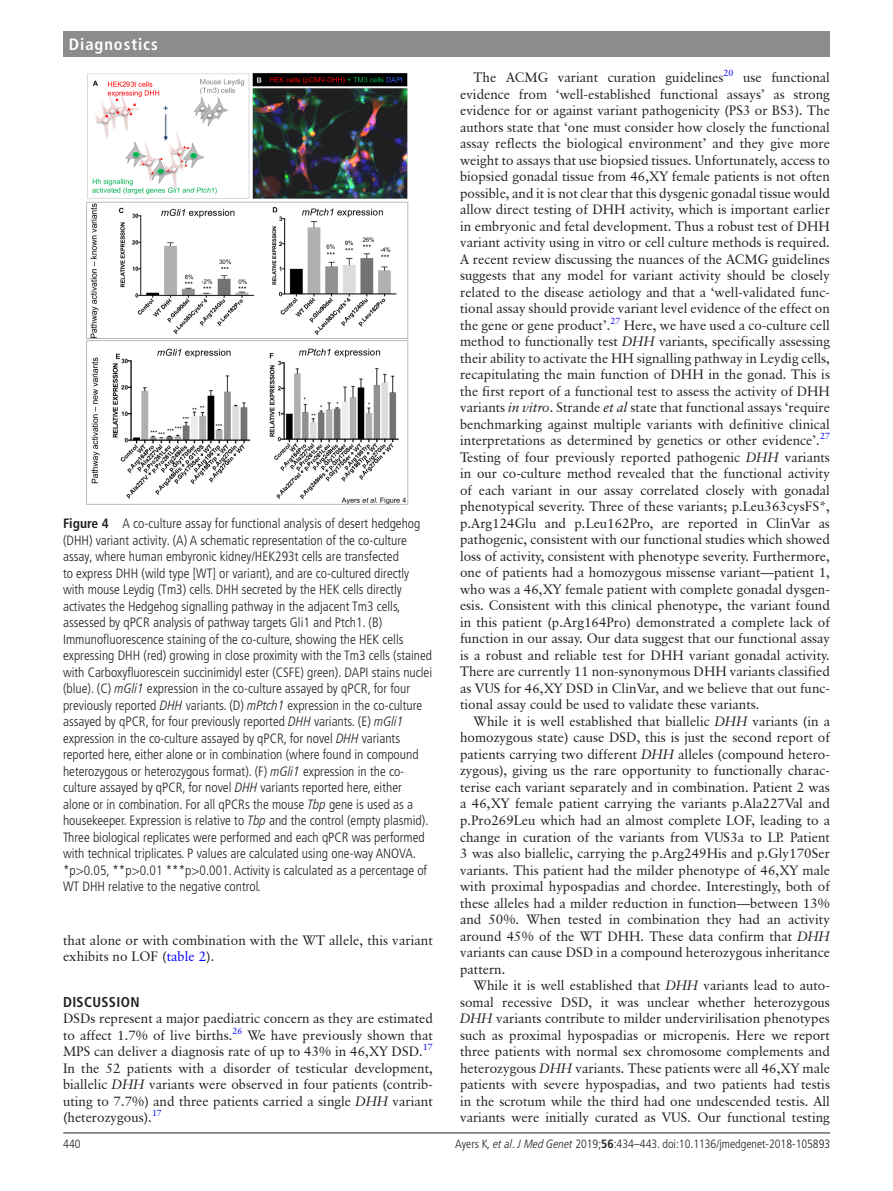
<style>
.page{position:relative;width:893px;height:1191px;background:#fff}
.page>*{position:absolute;margin:0;border:0;box-sizing:border-box;transform-origin:0 0}
.t1{font:700 condensed 16.5px "Frutiger LT Pro";letter-spacing:.055em;color:#fff}
.t2{font:700 condensed 14.25px "Frutiger LT Pro";letter-spacing:.025em;color:#231f20}
.t3{font:13.5px/16.5px "Classical Garamond BT";color:#231f20;text-align:justify}
.t4{font:300 condensed 13.5px/16.5px "Frutiger LT Pro";color:#231f20}
.t5{font:300 condensed 12px "Frutiger LT Pro";color:#231f20}
.s1{font-weight:700}
.s2{font-style:italic}
.s3{color:#00f}
</style>
<div class="page">
<hr style="left:63px;top:1132px;width:767px;height:1px;background:#231f20">
<div style="left:63px;top:31px;width:767px;height:25px;background:#8a8c8e"></div>
<img style="left:86px;top:73px;width:323px;height:431px">
<p class="t1" style="left:69px;top:34px;width:91px">Diagnostics</p>
<p class="t4" style="left:63px;top:515px;width:371px"><span class="s1">Figure 4</span> A co-culture assay for functional analysis of desert hedgehog (DHH) variant activity. (A) A schematic representation of the co-culture assay, where human embyronic kidney/HEK293t cells are transfected<br>to express DHH (wild type [WT] or variant), and are co-cultured directly with mouse Leydig (Tm3) cells. DHH secreted by the HEK cells directly activates the Hedgehog signalling pathway in the adjacent Tm3 cells, assessed by qPCR analysis of pathway targets Gli1 and Ptch1. (B)<br>I mmunofluorescence staining of the co-culture, showing the HEK cells expressing DHH (red) growing in close proximity with the Tm3 cells (stained with Carboxyfluorescein succinimidyl ester (CSFE) green). DAPI stains nuclei (blue). (C) <span class="s2">mGli1</span> expression in the co-culture assayed by qPCR, for four previously reported <span class="s2">DHH</span> variants. (D) <span class="s2">mPtch1</span> expression in the co-culture assayed by qPCR, for four previously reported <span class="s2">DHH</span> variants. (E) <span class="s2">mGli1 </span>expression in the co-culture assayed by qPCR, for novel <span class="s2">DHH</span> variants reported here, either alone or in combination (where found in compound heterozygous or heterozygous format). (F) <span class="s2">mGli1</span> expression in the co&shy;culture assayed by qPCR, for novel <span class="s2">DHH</span> variants reported here, either alone or in combination. For all qPCRs the mouse <span class="s2">Tbp</span> gene is used as a housekeeper. Expression is relative to <span class="s2">Tbp</span> and the control (empty plasmid).<br>Three biological replicates were performed and each qPCR was performed with technical triplicates. P values are calculated using one-way AN OVA. *p&gt;0.05, **p&gt;0.01 ***p&gt;0.001. Activity is calculated as a percentage of WT DHH relative to the negative control.</p>
<p class="t3" style="left:63px;top:931px;width:371px">that alone or with combination with the WT allele, this variant exhibits no LOF (<span class="s3">table 2</span>).</p>
<p class="t2" style="left:63px;top:993px;width:78px">Discussion</p>
<p class="t3" style="left:63px;top:1010px;width:371px">DSDs represent a major paediatric concern as they are estimated to affect 1.7% of live births.<sup>26</sup> We have previously shown that MPS can deliver a diagnosis rate of up to 43% in 46,XY DSD.<sup>17<br></sup>In the 52 patients with a disorder of testicular development, biallelic <span class="s2">DHH</span> variants were observed in four patients (contrib&shy;uting to 7.7%) and three patients carried a single <span class="s2">DHH</span> variant (heterozygous).<sup>17</sup></p>
<p class="t3" style="left:460px;top:69px;width:371px;text-indent:14px">The ACMG variant curation guidelines<sup>20</sup> use functional evidence from ‘well-established functional assays’ as strong evidence for or against variant pathogenicity (PS3 or BS3). The authors state that ‘one must consider how closely the functional assay reflects the biological environment’ and they give more weight to assays that use biopsied tissues. Unfortunately, access to biopsied gonadal tissue from 46,XY female patients is not often possible, and it is not clear that this dysgenic gonadal tissue would allow direct testing of DHH activity, which is important earlier in embryonic and fetal development. Thus a robust test of DHH variant activity using in vitro or cell culture methods is required.<br>A recent review discussing the nuances of the ACMG guidelines suggests that any model for variant activity should be closely related to the disease aetiology and that a ‘well-validated func&shy;tional assay should provide variant level evidence of the effect on the gene or gene product’.<sup>27</sup> Here, we have used a co-culture cell method to functionally test <span class="s2">DHH</span> variants, specifically assessing their ability to activate the HH signalling pathway in Leydig cells, recapitulating the main function of DHH in the gonad. This is the first report of a functional test to assess the activity of DHH variants <span class="s2">in vitro</span>. Strande <span class="s2">et al</span> state that functional assays ‘require benchmarking against multiple variants with definitive clinical interpretations as determined by genetics or other evidence’.<sup>27<br></sup>Testing of four previously reported pathogenic <span class="s2">DHH</span> variants in our co-culture method revealed that the functional activity of each variant in our assay correlated closely with gonadal phenotypical severity. Three of these variants; p.Leu363cysFS*, p.Arg124Glu and p.Leu162Pro, are reported in ClinVar as pathogenic, consistent with our functional studies which showed loss of activity, consistent with phenotype severity. Furthermore, one of patients had a homozygous missense variant—patient 1, who was a 46,XY female patient with complete gonadal dysgen&shy;esis. Consistent with this clinical phenotype, the variant found in this patient (p.Arg164Pro) demonstrated a complete lack of function in our assay. Our data suggest that our functional assay is a robust and reliable test for DHH variant gonadal activity.<br>There are currently 11 non-synonymous DHH variants classified as VUS for 46,XY DSD in ClinVar, and we believe that out func&shy;tional assay could be used to validate these variants.</p>
<p class="t3" style="left:460px;top:713px;width:371px;text-indent:14px">While it is well established that biallelic <span class="s2">DHH</span> variants (in a homozygous state) cause DSD, this is just the second report of patients carrying two different <span class="s2">DHH</span> alleles (compound hetero&shy;zygous), giving us the rare opportunity to functionally charac&shy;terise each variant separately and in combination. Patient 2 was a 46,XY female patient carrying the variants p.Ala227Val and p.Pro269Leu which had an almost complete LOF, leading to a change in curation of the variants from VUS3a to LP. Patient 3 was also biallelic, carrying the p.Arg249His and p.Gly170Ser variants. This patient had the milder phenotype of 46,XY male with proximal hypospadias and chordee. Interestingly, both of these alleles had a milder reduction in function—between 13% and 50%. When tested in combination they had an activity around 45% of the WT DHH. These data confirm that <span class="s2">DHH </span>variants can cause DSD in a compound heterozygous inheritance pattern.</p>
<p class="t3" style="left:460px;top:977px;width:371px;text-indent:14px">While it is well established that <span class="s2">DHH</span> variants lead to auto&shy;somal recessive DSD, it was unclear whether heterozygous <span class="s2">DHH</span> variants contribute to milder undervirilisation phenotypes such as proximal hypospadias or micropenis. Here we report three patients with normal sex chromosome complements and heterozygous <span class="s2">DHH</span> variants. These patients were all 46,XY male patients with severe hypospadias, and two patients had testis in the scrotum while the third had one undescended testis. All variants were initially curated as VUS. Our functional testing</p>
<p class="t5" style="left:63px;top:1136px;width:19px">440</p>
<p class="t5" style="left:455px;top:1136px;width:377px">Ayers K<span class="s2">, et al</span>. <span class="s2">J Med Genet</span> 2019;<span class="s1">56</span>:434–443. doi:10.1136/jmedgenet-2018-105893</p>
</div>
